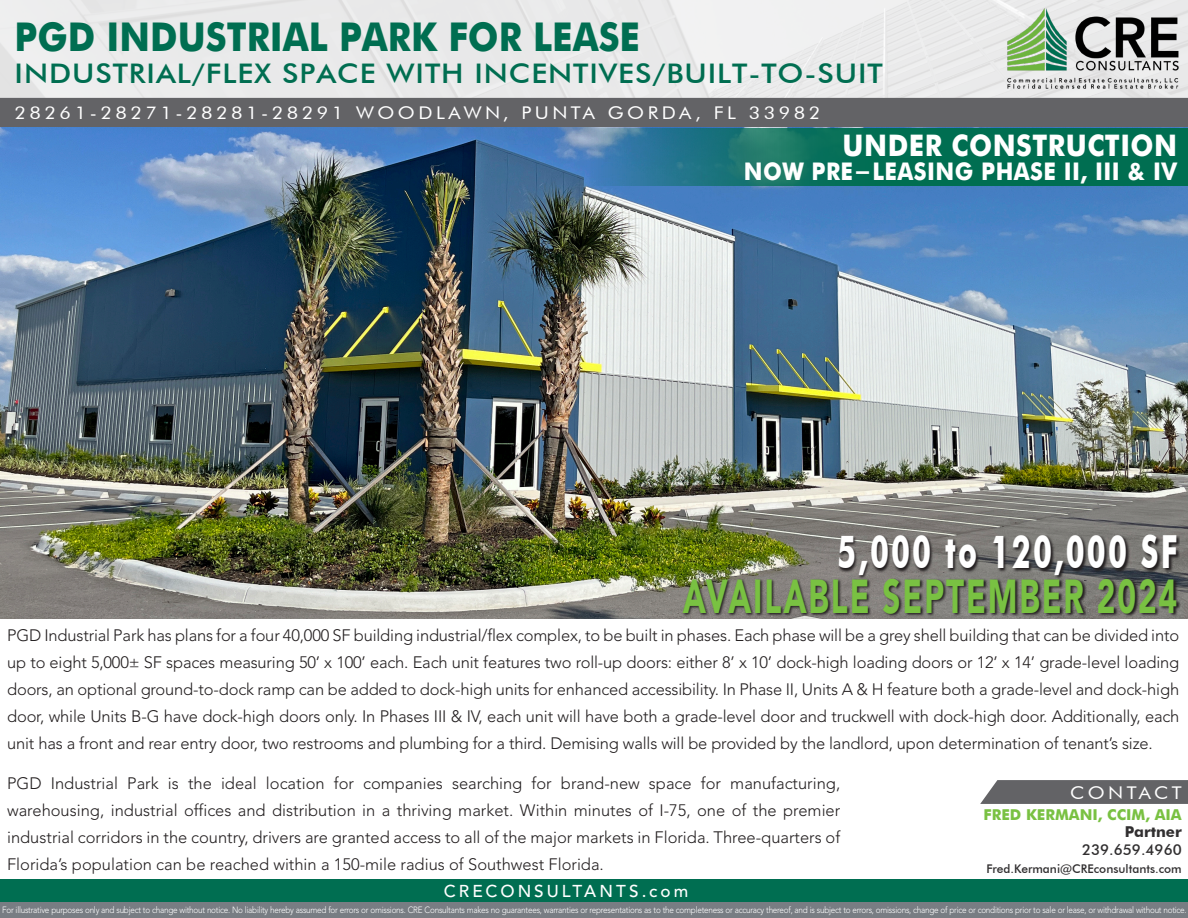
<style>
.page{position:relative;width:1188px;height:918px;background:#fff}
.page>*{position:absolute;margin:0;border:0;box-sizing:border-box;transform-origin:0 0}
.t1{font:900 47.25px "Avenir LT Std";letter-spacing:.06em;color:#79c142;scale:.67 1}
.t2{font:700 45.6px "Futura BT";letter-spacing:.07em;color:#fff;scale:.67 1}
.t3{font:700 39.6px "Futura";color:#006e51;scale:.91 1}
.Property_FirstLine_FutXBlk_white_32_35{font:700 29.7px "Futura";letter-spacing:.02em;color:#fff;scale:.91 1}
.t4{font:500 27px "Futura BT";letter-spacing:.03em;color:#006e51;scale:1.11 1}
.Property_FirstLine_FutXBlk_white_32_35-2{font:700 24.3px "Futura";letter-spacing:.02em;color:#fff;scale:.91 1}
.t5{font:17.55px "Futura BT";letter-spacing:.18em;color:#fff;scale:1.11 1}
.t6{font:500 17.1px "Avenir LT Std";letter-spacing:.18em;color:#fff}
.CopyQuote_FutMedItc_gray_10_17{font:300 16.5px/27px "Avenir LT Std";letter-spacing:-.01em;color:#231f20;text-align:justify}
.t7{font:700 15px "Futura";color:#79c142}
.t8{font:500 15px "Futura BT";color:#312f30}
.t9{font:700 15px "Futura BT";color:#312f30}
.t10{font:500 12px "Futura BT";color:#312f30}
.t11{font:300 9px "Avenir LT Std";letter-spacing:-.03em;color:#fff;scale:.9 1}
</style>
<div class="page">
<div style="left:0;top:879px;width:1188px;height:39px;background:#787d83"></div>
<div style="left:0;top:879px;width:1188px;height:22px;background:#006e51"></div>
<div style="left:0;top:0;width:1188px;height:98px;background:#eaeaea"></div>
<div style="left:0;top:98px;width:1188px;height:30px;background:#636366"></div>
<img style="left:1007px;top:8px;width:173px;height:82px">
<svg style="left:980px;top:780px;width:208px;height:24px;background:#6a6a6d"></svg>
<img style="left:0;top:128px;width:1188px;height:491px">
<svg style="left:838px;top:535px;width:342px;height:43px;background:#5c5a59"></svg>
<svg style="left:682px;top:578px;width:499px;height:39px;background:#5b5856"></svg>
<svg style="left:591px;top:128px;width:597px;height:58px;background:#0f7265"></svg>
<h3 class="t3" style="left:15px;top:8px;width:689px">PGD INDUSTRIAL PARK FOR LEASE</h3>
<h3 class="t4" style="left:15px;top:57px;width:784px">INDUSTRIAL/FLEX SPACE WITH INCENTIVES/BUILT-TO-SUIT</h3>
<p class="t5" style="left:15px;top:102px;width:727px">28261-28271-28281-28291 WOODLAWN, PUNTA GORDA, FL 33982</p>
<p class="Property_FirstLine_FutXBlk_white_32_35" style="left:843px;top:123px;width:369px">UNDER CONSTRUCTION</p>
<p class="Property_FirstLine_FutXBlk_white_32_35-2" style="left:744px;top:153px;width:478px">NOW PRE-LEASING PHASE II, III &amp; IV</p>
<p class="t2" style="left:837px;top:524px;width:509px">5,000 to 120,000 SF</p>
<p class="t1" style="left:683px;top:568px;width:740px">AVAILABLE SEPTEMBER 2024</p>
<p class="CopyQuote_FutMedItc_gray_10_17" style="left:7px;top:622px;width:1174px">PGD Industrial Park has plans for a four 40,000 SF building industrial/flex complex, to be built in phases. Each phase will be a grey shell building that can be divided into up to eight 5,000± SF spaces measuring 50’ x 100’ each. Each unit features two roll-up doors: either 8’ x 10’ dock-high loading doors or 12’ x 14’ grade-level loading doors, an optional ground-to-dock ramp can be added to dock-high units for enhanced accessibility. In Phase II, Units A &amp; H feature both a grade-level and dock-high door, while Units B-G have dock-high doors only. In Phases III &amp; IV, each unit will have both a grade-level door and truckwell with dock-high door. Additionally, each unit has a front and rear entry door, two restrooms and plumbing for a third. Demising walls will be provided by the landlord, upon determination of tenant’s size.</p>
<p class="CopyQuote_FutMedItc_gray_10_17" style="left:7px;top:770px;width:835px">PGD Industrial Park is the ideal location for companies searching for brand-new space for manufacturing, warehousing, industrial offices and distribution in a thriving market. Within minutes of I-75, one of the premier industrial corridors in the country, drivers are granted access to all of the major markets in Florida. Three-quarters of Florida’s population can be reached within a 150-mile radius of Southwest Florida.</p>
<p class="t5" style="left:1070px;top:782px;width:102px">CONTACT</p>
<p class="t7" style="left:984px;top:804px;width:200px">FRED KERMANI, CCIM, AIA</p>
<p class="t9" style="left:1125px;top:822px;width:58px">Partner</p>
<p class="t8" style="left:1082px;top:840px;width:101px">239.659.4960</p>
<p class="t10" style="left:986px;top:861px;width:197px">Fred.Kermani@CREconsultants.com</p>
<p class="t6" style="left:444px;top:881px;width:246px">CRECONSULTANTS.com</p>
<p class="t11" style="left:2px;top:904px;width:1318px">For illustrative purposes only and subject to change without notice. No liability hereby assumed for errors or omissions. CRE Consultants makes no guarantees, warranties or representations as to the completeness or accuracy thereof, and is subject to errors, omissions, change of price or conditions prior to sale or lease, or withdrawal without notice.</p>
</div>
